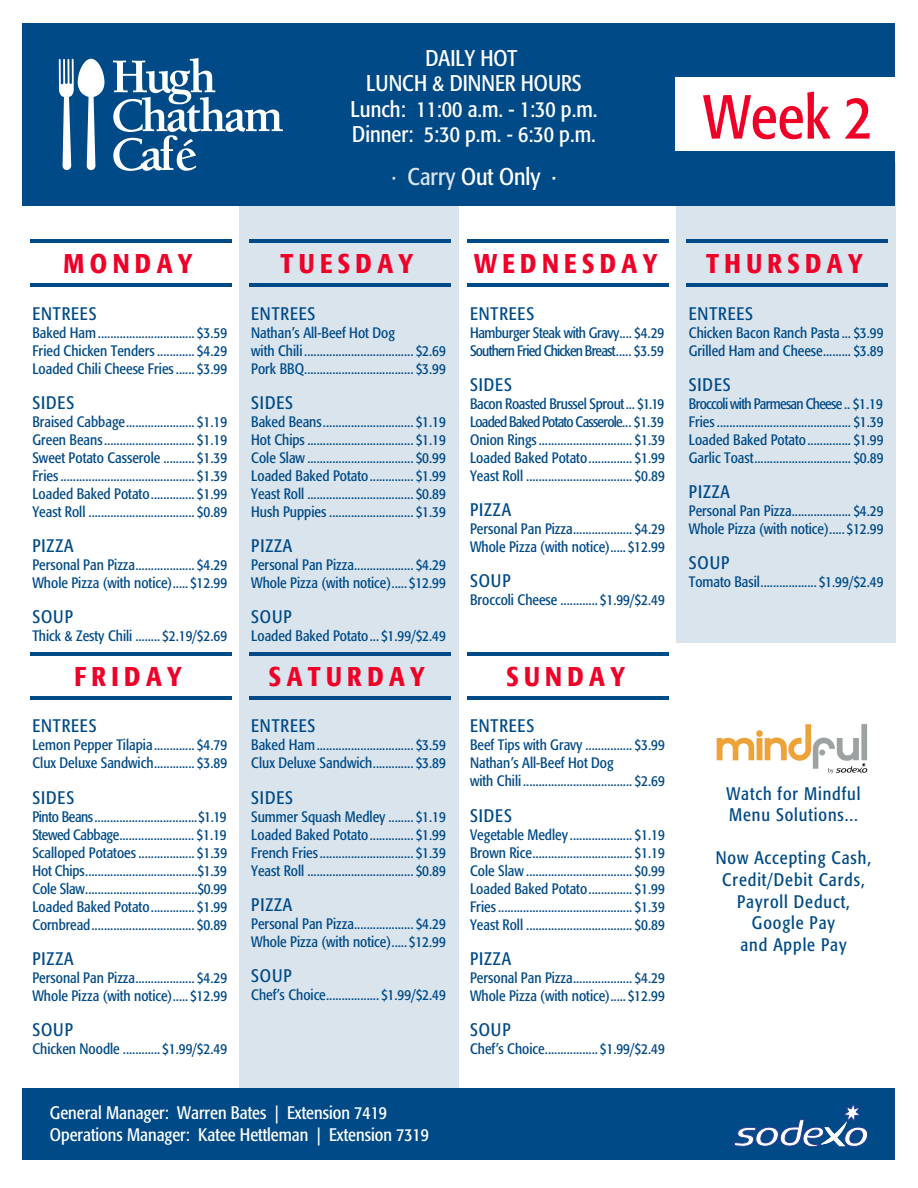
<style>
.page{position:relative;width:918px;height:1188px;background:#fff}
.page>*{position:absolute;margin:0;border:0;box-sizing:border-box;transform-origin:0 0}
.t1{font:condensed 61.5px "Formata";color:#ef0027}
.t2{font:500 condensed 27px "Formata";letter-spacing:.2em;color:#ef0027}
.t3{font:condensed 24px "Formata";color:#fff}
.t4{font:condensed 22.5px/25.5px "Formata";color:#fff;text-align:center}
.t5{font:condensed 18px/21.6px "Formata";letter-spacing:.05em;color:#004a87}
.t6{font:condensed 18px/21.6px "Formata";color:#fff}
.t7{font:condensed 15px/18px "Formata";color:#004a87}
.t8{font:condensed 15px/18px "Formata";letter-spacing:-.05em;color:#004a87}
</style>
<div class="page">
<div style="left:22px;top:23px;width:874px;height:183px;background:#004a87"></div>
<div style="left:676px;top:78px;width:226px;height:73px;background:#fff"></div>
<div style="left:239px;top:163px;width:220px;height:938px;background:#d9e4ed"></div>
<div style="left:676px;top:206px;width:219px;height:436px;background:#d9e4ed"></div>
<div style="left:23px;top:1088px;width:872px;height:72px;background:#004a87"></div>
<hr style="left:30px;top:239px;width:201px;height:3px;background:#004a87">
<hr style="left:30px;top:283px;width:201px;height:3px;background:#004a87">
<hr style="left:249px;top:239px;width:201px;height:3px;background:#004a87">
<hr style="left:249px;top:283px;width:201px;height:3px;background:#004a87">
<hr style="left:468px;top:239px;width:201px;height:3px;background:#004a87">
<hr style="left:468px;top:283px;width:201px;height:3px;background:#004a87">
<hr style="left:687px;top:239px;width:201px;height:3px;background:#004a87">
<hr style="left:687px;top:283px;width:201px;height:3px;background:#004a87">
<hr style="left:30px;top:652px;width:201px;height:3px;background:#004a87">
<hr style="left:30px;top:696px;width:201px;height:3px;background:#004a87">
<hr style="left:249px;top:652px;width:201px;height:3px;background:#004a87">
<hr style="left:249px;top:696px;width:201px;height:3px;background:#004a87">
<hr style="left:468px;top:652px;width:201px;height:3px;background:#004a87">
<hr style="left:468px;top:696px;width:201px;height:3px;background:#004a87">
<svg style="left:734px;top:1103px;width:134px;height:44px"></svg>
<svg style="left:113px;top:58px;width:170px;height:113px"></svg>
<svg style="left:59px;top:59px;width:45px;height:111px"></svg>
<img style="left:716px;top:724px;width:152px;height:50px">
<h3 class="t4" style="left:351px;top:45px;width:248px">DAILY HOT<br>LUNCH &amp; DINNER HOURS<br>Lunch: 11:00 a.m. - 1:30 p.m.<br>Dinner: 5:30 p.m. - 6:30 p.m.</h3>
<h3 class="t3" style="left:392px;top:163px;width:166px">· Carry Out Only ·</h3>
<h1 class="t1" style="left:703px;top:81px;width:171px">Week 2</h1>
<h2 class="t2" style="left:64px;top:247px;width:130px">MONDAY</h2>
<h2 class="t2" style="left:281px;top:247px;width:134px">TUESDAY</h2>
<h2 class="t2" style="left:474px;top:247px;width:185px">WEDNESDAY</h2>
<h2 class="t2" style="left:706px;top:247px;width:158px">THURSDAY</h2>
<p class="t5" style="left:32px;top:303px;width:66px">ENTREES</p>
<p class="t7" style="left:32px;top:323px;width:196px;text-align:justify">Baked Ham ............................... $3.59<br>Fried Chicken Tenders ............ $4.29<br>Loaded Chili Cheese Fries ...... $3.99</p>
<p class="t5" style="left:32px;top:392px;width:43px">SIDES</p>
<p class="t7" style="left:32px;top:412px;width:196px;text-align:justify">Braised Cabbage...................... $1.19<br>Green Beans............................. $1.19<br>Sweet Potato Casserole .......... $1.39<br>Fries ........................................... $1.39<br>Loaded Baked Potato.............. $1.99<br>Yeast Roll .................................. $0.89</p>
<p class="t5" style="left:32px;top:535px;width:43px">PIZZA</p>
<p class="t7" style="left:32px;top:556px;width:196px">Personal Pan Pizza................... $4.29<br>Whole Pizza (with notice)..... $12.99</p>
<p class="t5" style="left:32px;top:606px;width:42px">SOUP</p>
<p class="t7" style="left:32px;top:627px;width:196px">Thick &amp; Zesty Chili ........ $2.19/$2.69</p>
<p class="t5" style="left:251px;top:303px;width:66px">ENTREES</p>
<p class="t7" style="left:251px;top:323px;width:196px">Nathan’s All-Beef Hot Dog<br>with Chili ................................... $2.69<br>Pork BBQ................................... $3.99</p>
<p class="t5" style="left:251px;top:392px;width:43px">SIDES</p>
<p class="t7" style="left:251px;top:412px;width:196px;text-align:justify">Baked Beans............................. $1.19<br>Hot Chips .................................. $1.19<br>Cole Slaw .................................. $0.99<br>Loaded Baked Potato.............. $1.99<br>Yeast Roll .................................. $0.89<br>Hush Puppies ........................... $1.39</p>
<p class="t5" style="left:251px;top:535px;width:43px">PIZZA</p>
<p class="t7" style="left:251px;top:556px;width:196px">Personal Pan Pizza................... $4.29<br>Whole Pizza (with notice)..... $12.99</p>
<p class="t5" style="left:251px;top:606px;width:42px">SOUP</p>
<p class="t7" style="left:251px;top:627px;width:196px">Loaded Baked Potato... $1.99/$2.49</p>
<p class="t5" style="left:470px;top:303px;width:66px">ENTREES</p>
<p class="t8" style="left:470px;top:323px;width:196px">Hamburger Steak with Gravy.... $4.29<br>Southern Fried Chicken Breast..... $3.59</p>
<p class="t5" style="left:470px;top:374px;width:43px">SIDES</p>
<p class="t7" style="left:470px;top:394px;width:196px;text-align:justify">Bacon Roasted Brussel Sprout... $1.19<br>Loaded Baked Potato Casserole... $1.39<br>Onion Rings .............................. $1.39<br>Loaded Baked Potato.............. $1.99<br>Yeast Roll .................................. $0.89</p>
<p class="t5" style="left:470px;top:499px;width:43px">PIZZA</p>
<p class="t7" style="left:470px;top:520px;width:196px">Personal Pan Pizza................... $4.29<br>Whole Pizza (with notice)..... $12.99</p>
<p class="t5" style="left:470px;top:570px;width:42px">SOUP</p>
<p class="t7" style="left:470px;top:591px;width:196px">Broccoli Cheese ............ $1.99/$2.49</p>
<p class="t5" style="left:689px;top:303px;width:66px">ENTREES</p>
<p class="t7" style="left:689px;top:323px;width:196px">Chicken Bacon Ranch Pasta ... $3.99<br>Grilled Ham and Cheese......... $3.89</p>
<p class="t5" style="left:689px;top:374px;width:43px">SIDES</p>
<p class="t7" style="left:689px;top:394px;width:196px;text-align:justify">Broccoli with Parmesan Cheese .. $1.19<br>Fries ........................................... $1.39<br>Loaded Baked Potato.............. $1.99<br>Garlic Toast............................... $0.89</p>
<p class="t5" style="left:689px;top:481px;width:43px">PIZZA</p>
<p class="t7" style="left:689px;top:502px;width:196px">Personal Pan Pizza................... $4.29<br>Whole Pizza (with notice)..... $12.99</p>
<p class="t5" style="left:689px;top:552px;width:42px">SOUP</p>
<p class="t7" style="left:689px;top:573px;width:196px">Tomato Basil.................. $1.99/$2.49</p>
<h2 class="t2" style="left:74px;top:660px;width:109px">FRIDAY</h2>
<h2 class="t2" style="left:269px;top:660px;width:157px">SATURDAY</h2>
<h2 class="t2" style="left:506px;top:660px;width:120px">SUNDAY</h2>
<p class="t5" style="left:32px;top:715px;width:66px">ENTREES</p>
<p class="t7" style="left:32px;top:736px;width:196px">Lemon Pepper Tilapia............. $4.79<br>Clux Deluxe Sandwich............. $3.89</p>
<p class="t5" style="left:32px;top:787px;width:43px">SIDES</p>
<p class="t7" style="left:32px;top:807px;width:196px;text-align:justify">Pinto Beans.................................$1.19<br>Stewed Cabbage........................ $1.19<br>Scalloped Potatoes .................. $1.39<br>Hot Chips....................................$1.39<br>Cole Slaw....................................$0.99<br>Loaded Baked Potato.............. $1.99<br>Cornbread................................. $0.89</p>
<p class="t5" style="left:32px;top:948px;width:43px">PIZZA</p>
<p class="t7" style="left:32px;top:968px;width:196px">Personal Pan Pizza................... $4.29<br>Whole Pizza (with notice)..... $12.99</p>
<p class="t5" style="left:32px;top:1019px;width:42px">SOUP</p>
<p class="t7" style="left:32px;top:1040px;width:196px">Chicken Noodle ............ $1.99/$2.49</p>
<p class="t5" style="left:251px;top:715px;width:66px">ENTREES</p>
<p class="t7" style="left:251px;top:736px;width:196px">Baked Ham ............................... $3.59<br>Clux Deluxe Sandwich............. $3.89</p>
<p class="t5" style="left:251px;top:787px;width:43px">SIDES</p>
<p class="t7" style="left:251px;top:807px;width:196px;text-align:justify">Summer Squash Medley ........ $1.19<br>Loaded Baked Potato.............. $1.99<br>French Fries .............................. $1.39<br>Yeast Roll .................................. $0.89</p>
<p class="t5" style="left:251px;top:894px;width:43px">PIZZA</p>
<p class="t7" style="left:251px;top:914px;width:196px">Personal Pan Pizza................... $4.29<br>Whole Pizza (with notice)..... $12.99</p>
<p class="t5" style="left:251px;top:965px;width:42px">SOUP</p>
<p class="t7" style="left:251px;top:986px;width:196px">Chef’s Choice................. $1.99/$2.49</p>
<p class="t5" style="left:470px;top:715px;width:66px">ENTREES</p>
<p class="t7" style="left:470px;top:736px;width:196px">Beef Tips with Gravy ............... $3.99<br>Nathan’s All-Beef Hot Dog<br>with Chili ................................... $2.69</p>
<p class="t5" style="left:470px;top:805px;width:43px">SIDES</p>
<p class="t7" style="left:470px;top:825px;width:196px;text-align:justify">Vegetable Medley .................... $1.19<br>Brown Rice................................ $1.19<br>Cole Slaw .................................. $0.99<br>Loaded Baked Potato.............. $1.99<br>Fries ........................................... $1.39<br>Yeast Roll .................................. $0.89</p>
<p class="t5" style="left:470px;top:948px;width:43px">PIZZA</p>
<p class="t7" style="left:470px;top:968px;width:196px">Personal Pan Pizza................... $4.29<br>Whole Pizza (with notice)..... $12.99</p>
<p class="t5" style="left:470px;top:1019px;width:42px">SOUP</p>
<p class="t7" style="left:470px;top:1040px;width:196px">Chef’s Choice................. $1.99/$2.49</p>
<p class="t5" style="left:727px;top:783px;width:135px">Watch for Mindful<br>Menu Solutions...</p>
<p class="t5" style="left:716px;top:847px;width:157px;text-align:center">Now Accepting Cash,<br>Credit/Debit Cards,<br>Payroll Deduct,<br>Google Pay<br>and Apple Pay</p>
<p class="t6" style="left:50px;top:1102px;width:381px">General Manager: Warren Bates | Extension 7419<br>Operations Manager: Katee Hettleman | Extension 7319</p>
</div>
